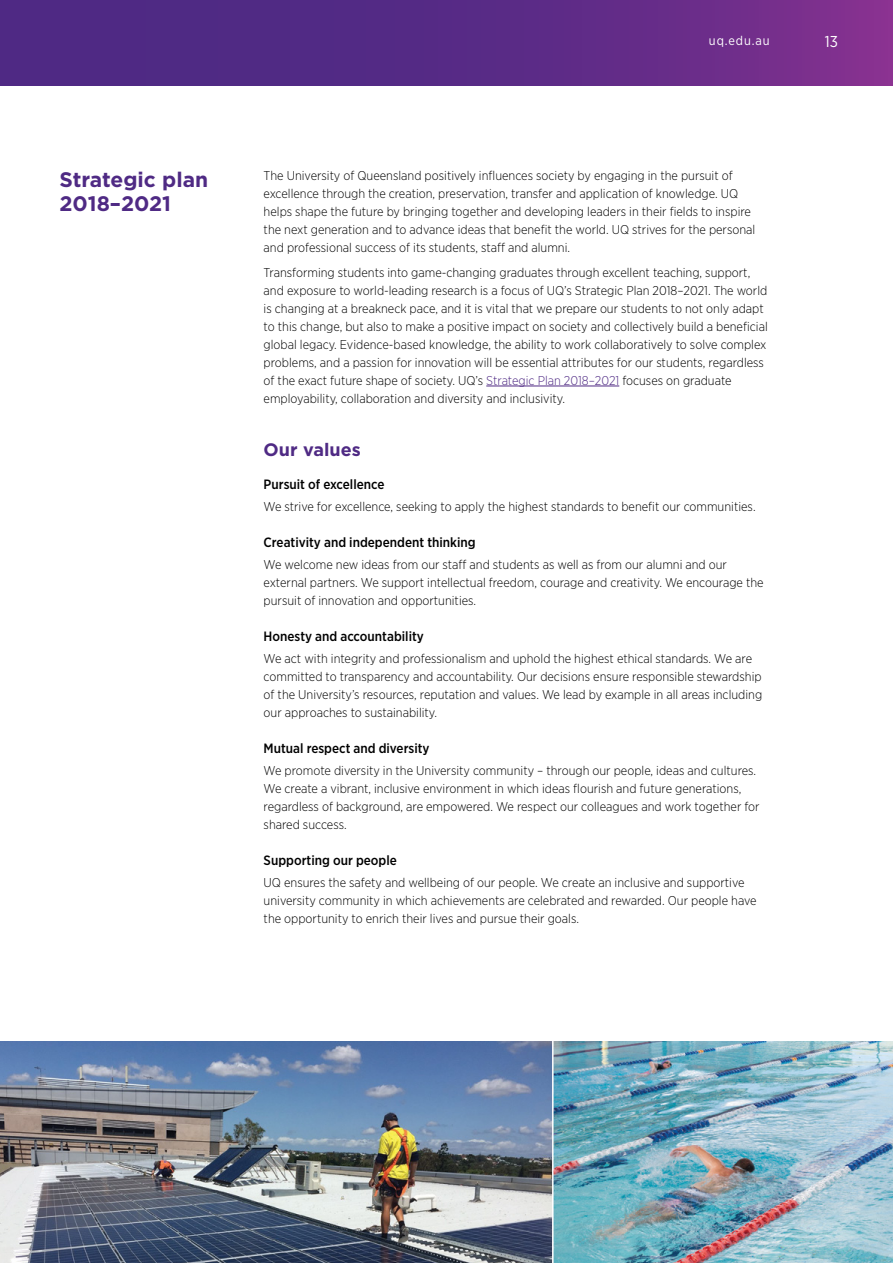
<style>
.page{position:relative;width:893px;height:1263px;background:#fff}
.page>*{position:absolute;margin:0;border:0;box-sizing:border-box;transform-origin:0 0}
.t1{font:700 21px/24px "Gotham";color:#4f2a84}
.t2{font:700 18px "Gotham";color:#4f2a84}
.t3{font:15.75px "Gotham Narrow";color:#fff}
.t4{font:500 13.5px "Gotham Narrow";color:#000}
.t5{font:300 12.75px/18px "Gotham Narrow";color:#000}
.t6{font:12.75px "Gotham Narrow";letter-spacing:.07em;color:#fff}
.s1{color:#4f2a84}
</style>
<div class="page">
<svg style="left:0;top:0;width:893px;height:85px;background:#5d2b87"></svg>
<img style="left:0;top:1042px;width:552px;height:221px">
<hr style="left:486px;top:386px;width:133px;height:1px;background:#4f2a84">
<img style="left:554px;top:1042px;width:339px;height:221px">
<p class="t6" style="left:709px;top:33px;width:62px">uq.edu.au</p>
<p class="t3" style="left:825px;top:32px;width:15px">13</p>
<h1 class="t1" style="left:60px;top:167px;width:150px">Strategic plan<br>2018–2021</h1>
<p class="t5" style="left:264px;top:166px;width:493px">The University of Queensland positively influences society by engaging in the pursuit of excellence through the creation, preservation, transfer and application of knowledge. UQ helps shape the future by bringing together and developing leaders in their fields to inspire the next generation and to advance ideas that benefit the world. UQ strives for the personal and professional success of its students, staff and alumni.</p>
<p class="t5" style="left:264px;top:263px;width:506px">Transforming students into game-changing graduates through excellent teaching, support, and exposure to world-leading research is a focus of UQ’s Strategic Plan 2018–2021. The world is changing at a breakneck pace, and it is vital that we prepare our students to not only adapt to this change, but also to make a positive impact on society and collectively build a beneficial global legacy. Evidence-based knowledge, the ability to work collaboratively to solve complex problems, and a passion for innovation will be essential attributes for our students, regardless of the exact future shape of society. UQ’s <span class="s1">Strategic Plan 2018–2021</span> focuses on graduate employability, collaboration and diversity and inclusivity.</p>
<h2 class="t2" style="left:264px;top:437px;width:99px">Our values</h2>
<p class="t4" style="left:264px;top:476px;width:122px">Pursuit of excellence</p>
<p class="t5" style="left:264px;top:498px;width:493px">We strive for excellence, seeking to apply the highest standards to benefit our communities.</p>
<p class="t4" style="left:264px;top:534px;width:214px">Creativity and independent thinking</p>
<p class="t5" style="left:264px;top:555px;width:502px">We welcome new ideas from our staff and students as well as from our alumni and our external partners. We support intellectual freedom, courage and creativity. We encourage the pursuit of innovation and opportunities.</p>
<p class="t4" style="left:264px;top:628px;width:162px">Honesty and accountability</p>
<p class="t5" style="left:264px;top:649px;width:500px">We act with integrity and professionalism and uphold the highest ethical standards. We are committed to transparency and accountability. Our decisions ensure responsible stewardship of the University’s resources, reputation and values. We lead by example in all areas including our approaches to sustainability.</p>
<p class="t4" style="left:264px;top:739px;width:168px">Mutual respect and diversity</p>
<p class="t5" style="left:264px;top:761px;width:497px">We promote diversity in the University community – through our people, ideas and cultures.<br>We create a vibrant, inclusive environment in which ideas flourish and future generations, regardless of background, are empowered. We respect our colleagues and work together for shared success.</p>
<p class="t4" style="left:264px;top:851px;width:135px">Supporting our people</p>
<p class="t5" style="left:264px;top:873px;width:494px">UQ ensures the safety and wellbeing of our people. We create an inclusive and supportive university community in which achievements are celebrated and rewarded. Our people have the opportunity to enrich their lives and pursue their goals.</p>
</div>
